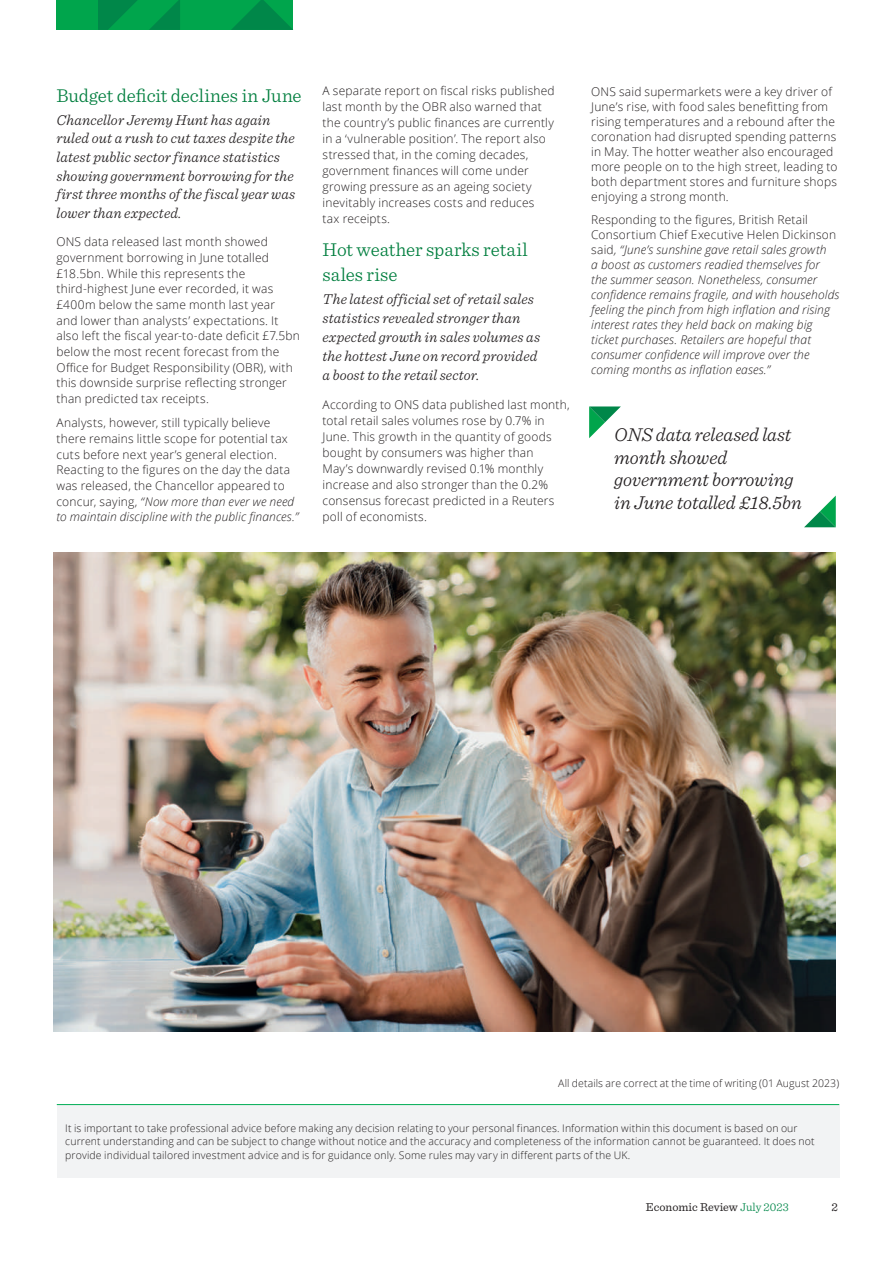
<style>
.page{position:relative;width:893px;height:1263px;background:#fff}
.page>*{position:absolute;margin:0;border:0;box-sizing:border-box;transform-origin:0 0}
.t1{font:italic 300 19.5px/22.5px "Sentinel";color:#231f20}
.t2{font:300 19.5px/24.5px "Sentinel";letter-spacing:-.005em;color:#007e3e}
.t3{font:italic 300 15px/18.6px "Sentinel";letter-spacing:.005em;color:#231f20}
.t4{font:300 12px/15.6px "Open Sans";letter-spacing:.015em;color:#231f20}
.t5{font:italic 300 12px/15px "Open Sans";letter-spacing:.01em;color:#231f20}
.t6{font:12px "Sentinel";color:#231f20}
.t7{font:300 10.5px/13.5px "Open Sans";letter-spacing:.01em;color:#231f20}
.s1{font-style:italic}
.s2{font-style:normal}
.s3{font-weight:300;color:#008749}
</style>
<div class="page">
<div style="left:57px;top:0;width:236px;height:30px;background:#00a54c"></div>
<svg style="left:149px;top:0;width:31px;height:30px"></svg>
<svg style="left:231px;top:0;width:62px;height:30px"></svg>
<svg style="left:98px;top:0;width:39px;height:30px"></svg>
<div style="left:57px;top:1104px;width:782px;height:74px;background:#f2f3f4"></div>
<hr style="left:57px;top:1104px;width:782px;height:1px;background:#00ad55">
<svg style="left:804px;top:496px;width:32px;height:31px"></svg>
<svg style="left:589px;top:406px;width:32px;height:32px"></svg>
<img style="left:53px;top:552px;width:783px;height:479px">
<h1 class="t2" style="left:57px;top:82px;width:247px">Budget deficit declines in June</h1>
<p class="t3" style="left:57px;top:109px;width:240px">Chancellor Jeremy Hunt has again ruled out a rush to cut taxes despite the latest public sector finance statistics showing government borrowing for the first three months of the fiscal year was lower than expected.</p>
<p class="t4" style="left:57px;top:234px;width:245px">ONS data released last month showed government borrowing in June totalled £18.5bn. While this represents the third-highest June ever recorded, it was £400m below the same month last year<br>and lower than analysts’ expectations. It also left the fiscal year-to-date deficit £7.5bn below the most recent forecast from the Office for Budget Responsibility (OBR), with this downside surprise reflecting stronger than predicted tax receipts.</p>
<p class="t4" style="left:57px;top:415px;width:243px">Analysts, however, still typically believe there remains little scope for potential tax cuts before next year’s general election.<br>Reacting to the figures on the day the data was released, the Chancellor appeared to concur, saying, <span class="s1">“Now more than ever we need to maintain discipline with the public finances.”</span></p>
<p class="t4" style="left:323px;top:82px;width:234px;line-height:16px">A separate report on fiscal risks published last month by the OBR also warned that the country’s public finances are currently in a ‘vulnerable position’. The report also stressed that, in the coming decades, government finances will come under growing pressure as an ageing society inevitably increases costs and reduces<br>tax receipts.</p>
<h1 class="t2" style="left:323px;top:236px;width:207px">Hot weather sparks retail sales rise</h1>
<p class="t3" style="left:323px;top:289px;width:219px;line-height:19px">The latest official set of retail sales statistics revealed stronger than expected growth in sales volumes as the hottest June on record provided a boost to the retail sector.</p>
<p class="t4" style="left:323px;top:396px;width:249px;line-height:16px">According to ONS data published last month, total retail sales volumes rose by 0.7% in June. This growth in the quantity of goods bought by consumers was higher than<br>May’s downwardly revised 0.1% monthly increase and also stronger than the 0.2% consensus forecast predicted in a Reuters poll of economists.</p>
<p class="t4" style="left:591px;top:84px;width:248px;line-height:15px">ONS said supermarkets were a key driver of June’s rise, with food sales benefitting from rising temperatures and a rebound after the coronation had disrupted spending patterns in May. The hotter weather also encouraged more people on to the high street, leading to both department stores and furniture shops enjoying a strong month.</p>
<p class="t5" style="left:591px;top:212px;width:249px"><span class="s2">Responding to the figures, British Retail Consortium Chief Executive Helen Dickinson said</span>, “June’s sunshine gave retail sales growth<br>a boost as customers readied themselves for<br>the summer season. Nonetheless, consumer confidence remains fragile, and with households feeling the pinch from high inflation and rising interest rates they held back on making big ticket purchases. Retailers are hopeful that consumer confidence will improve over the coming months as inflation eases.”</p>
<h1 class="t1" style="left:614px;top:422px;width:189px">ONS data released last month showed government borrowing in June totalled £18.5bn</h1>
<p class="t7" style="left:558px;top:1076px;width:282px">All details are correct at the time of writing (01 August 2023)</p>
<p class="t7" style="left:65px;top:1121px;width:751px">It is important to take professional advice before making any decision relating to your personal finances. Information within this document is based on our current understanding and can be subject to change without notice and the accuracy and completeness of the information cannot be guaranteed. It does not provide individual tailored investment advice and is for guidance only. Some rules may vary in different parts of the UK.</p>
<p class="t6" style="left:646px;top:1198px;width:144px">Economic Review <span class="s3">July 2023</span></p>
<p class="t6" style="left:831px;top:1198px;width:8px">2</p>
</div>
